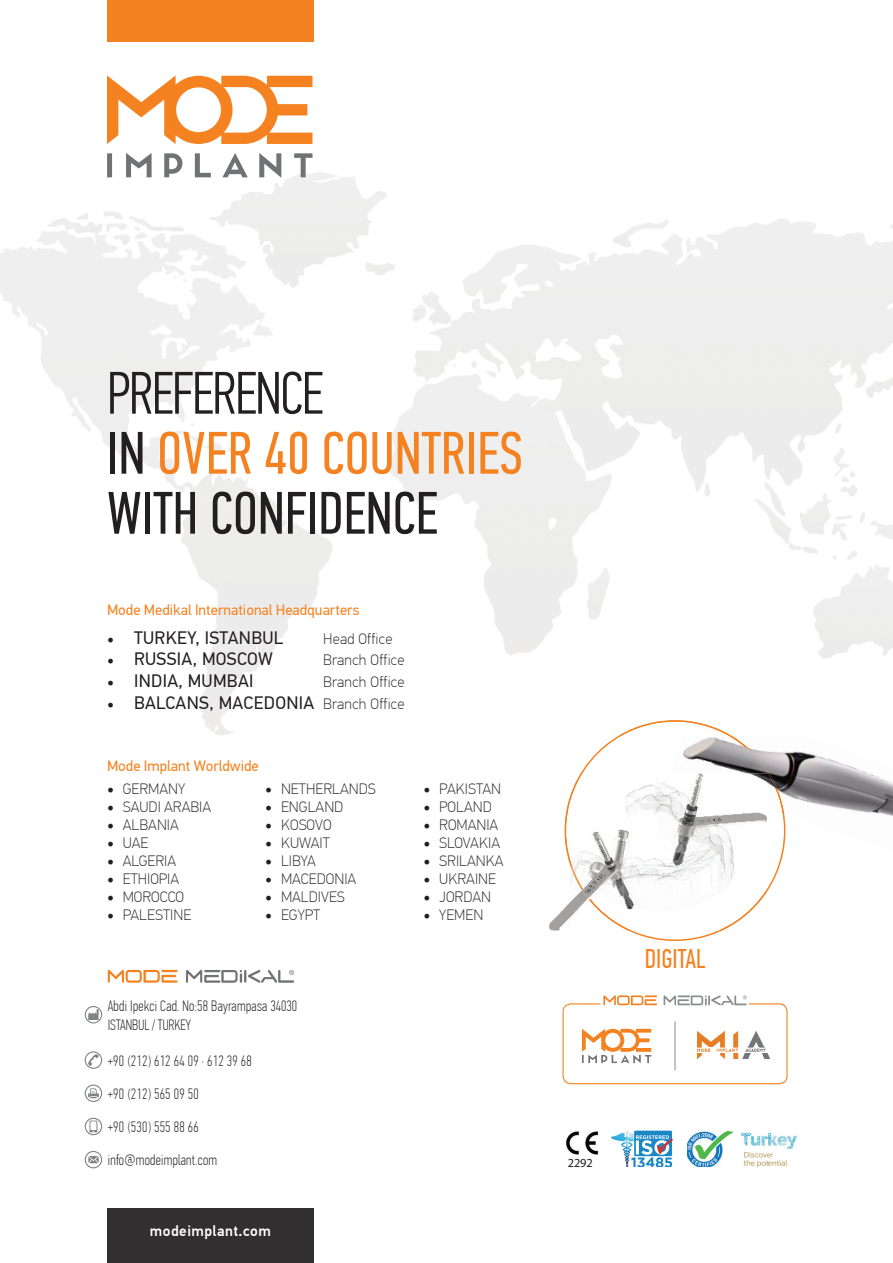
<style>
.page{position:relative;width:893px;height:1263px;background:#fff}
.page>*{position:absolute;margin:0;border:0;box-sizing:border-box;transform-origin:0 0}
.t1{font:60px/60px "PF Din Text Comp Pro";color:#231f20}
.t2{font:27px "PF Din Text Comp Pro";color:#f58220}
.t3{font:18px "PF Din Text Pro";letter-spacing:.02em;color:#231f20}
.t4{font:100 15px "PF Din Text Pro";color:#231f20}
.t5{font:100 15px/19px "PF Din Text Comp Pro";letter-spacing:.02em;color:#231f20}
.t6{font:15px "PF Din Text Pro";color:#f58220}
.t7{font:100 15px "PF Din Text Pro";letter-spacing:.02em;color:#231f20}
.t8{font:500 15px "PF Din Text Pro";letter-spacing:.03em;color:#fff}
.t9{font:12.3px "Myriad Pro";color:#231f20}
.s1{font-weight:300}
.s2{color:#f58220}
.s3{font-family:"Minion Pro"}
.s4{font-weight:100;font-size:15px}
.s5{font-family:"Minion Pro";font-weight:400;font-size:18px}
</style>
<div class="page">
<svg style="left:581px;top:736px;width:203px;height:205px"></svg>
<img style="left:619px;top:720px;width:65px;height:16px">
<svg style="left:186px;top:970px;width:108px;height:13px"></svg>
<svg style="left:108px;top:970px;width:70px;height:13px"></svg>
<svg style="left:85px;top:1006px;width:17px;height:17px"></svg>
<svg style="left:85px;top:1051px;width:17px;height:18px"></svg>
<svg style="left:85px;top:1084px;width:17px;height:18px"></svg>
<svg style="left:85px;top:1118px;width:17px;height:17px"></svg>
<svg style="left:85px;top:1151px;width:17px;height:17px"></svg>
<img style="left:566px;top:1131px;width:33px;height:24px">
<img style="left:611px;top:1131px;width:62px;height:36px">
<img style="left:687px;top:1131px;width:45px;height:36px">
<img style="left:741px;top:1132px;width:56px;height:36px">
<div style="left:107px;top:1208px;width:207px;height:55px;background:#312f30"></div>
<div style="left:107px;top:0;width:207px;height:42px;background:#f58220"></div>
<svg style="left:582px;top:1029px;width:69px;height:34px"></svg>
<div style="left:562px;top:1003px;width:226px;height:81px;border:1px solid #f58220;border-radius:8px"></div>
<svg style="left:664px;top:995px;width:83px;height:11px"></svg>
<svg style="left:603px;top:995px;width:54px;height:10px"></svg>
<hr style="left:674px;top:1022px;width:2px;height:48px;background:#939598">
<img style="left:697px;top:1031px;width:72px;height:27px">
<svg style="left:107px;top:153px;width:205px;height:25px"></svg>
<svg style="left:107px;top:75px;width:205px;height:69px"></svg>
<img style="left:549px;top:823px;width:16px;height:107px">
<img style="left:565px;top:773px;width:202px;height:157px">
<img style="left:671px;top:736px;width:222px;height:115px">
<img style="left:728px;top:736px;width:56px;height:78px">
<img style="left:684px;top:720px;width:48px;height:16px">
<img style="left:670px;top:773px;width:97px;height:35px">
<h1 class="t1" style="left:107px;top:364px;width:417px"><span class="s1">PREFERENCE<br></span>IN <span class="s2">OVER 40 COUNTRIES<br></span>WITH CONFIDENCE</h1>
<p class="t6" style="left:107px;top:601px;width:254px">Mode Medikal International Headquarters</p>
<p class="t3" style="left:107px;top:627px;width:178px"><span class="s3">•</span> TURKEY, ISTANBUL</p>
<p class="t7" style="left:323px;top:630px;width:71px">Head Office</p>
<p class="t3" style="left:107px;top:649px;width:168px"><span class="s3">•</span> RUSSIA, MOSCOW</p>
<p class="t7" style="left:323px;top:652px;width:83px">Branch Office</p>
<p class="t3" style="left:107px;top:670px;width:148px"><span class="s3">•</span> INDIA, MUMBAI</p>
<p class="t7" style="left:323px;top:673px;width:83px">Branch Office</p>
<p class="t3" style="left:107px;top:692px;width:299px"><span class="s3">•</span> BALCANS, MACEDONIA <span class="s4">Branch Office</span></p>
<p class="t6" style="left:107px;top:757px;width:153px">Mode Implant Worldwide</p>
<p class="t4" style="left:107px;top:780px;width:80px"><span class="s5">•</span> GERMANY</p>
<p class="t4" style="left:107px;top:798px;width:106px"><span class="s5">•</span> SAUDI ARABIA</p>
<p class="t4" style="left:107px;top:816px;width:73px"><span class="s5">•</span> ALBANIA</p>
<p class="t4" style="left:107px;top:834px;width:43px"><span class="s5">•</span> UAE</p>
<p class="t4" style="left:107px;top:852px;width:71px"><span class="s5">•</span> ALGERIA</p>
<p class="t4" style="left:107px;top:870px;width:74px"><span class="s5">•</span> ETHIOPIA</p>
<p class="t4" style="left:107px;top:888px;width:79px"><span class="s5">•</span> MOROCCO</p>
<p class="t4" style="left:107px;top:906px;width:86px"><span class="s5">•</span> PALESTINE</p>
<p class="t4" style="left:265px;top:780px;width:112px"><span class="s5">•</span> NETHERLANDS</p>
<p class="t4" style="left:265px;top:798px;width:80px"><span class="s5">•</span> ENGLAND</p>
<p class="t4" style="left:265px;top:816px;width:68px"><span class="s5">•</span> KOSOVO</p>
<p class="t4" style="left:265px;top:834px;width:66px"><span class="s5">•</span> KUWAIT</p>
<p class="t4" style="left:265px;top:852px;width:52px"><span class="s5">•</span> LIBYA</p>
<p class="t4" style="left:265px;top:870px;width:93px"><span class="s5">•</span> MACEDONIA</p>
<p class="t4" style="left:265px;top:888px;width:81px"><span class="s5">•</span> MALDIVES</p>
<p class="t4" style="left:265px;top:906px;width:57px"><span class="s5">•</span> EGYPT</p>
<p class="t4" style="left:423px;top:780px;width:79px"><span class="s5">•</span> PAKISTAN</p>
<p class="t4" style="left:423px;top:798px;width:70px"><span class="s5">•</span> POLAND</p>
<p class="t4" style="left:423px;top:816px;width:76px"><span class="s5">•</span> ROMANIA</p>
<p class="t4" style="left:423px;top:834px;width:78px"><span class="s5">•</span> SLOVAKIA</p>
<p class="t4" style="left:423px;top:852px;width:82px"><span class="s5">•</span> SRILANKA</p>
<p class="t4" style="left:423px;top:870px;width:74px"><span class="s5">•</span> UKRAINE</p>
<p class="t4" style="left:423px;top:888px;width:69px"><span class="s5">•</span> JORDAN</p>
<p class="t4" style="left:423px;top:906px;width:61px"><span class="s5">•</span> YEMEN</p>
<p class="t5" style="left:108px;top:996px;width:191px">Abdi Ipekci Cad. No:58 Bayrampasa 34030<br>ISTANBUL / TURKEY</p>
<p class="t5" style="left:108px;top:1051px;width:146px">+90 (212) 612 64 09 · 612 39 68</p>
<p class="t5" style="left:108px;top:1084px;width:93px">+90 (212) 565 09 50</p>
<p class="t5" style="left:108px;top:1117px;width:93px">+90 (530) 555 88 66</p>
<p class="t5" style="left:108px;top:1150px;width:111px">info@modeimplant.com</p>
<p class="t9" style="left:568px;top:1155px;width:27px">2292</p>
<p class="t8" style="left:150px;top:1222px;width:122px">modeimplant.com</p>
<h2 class="t2" style="left:645px;top:943px;width:62px">DIGITAL</h2>
</div>
